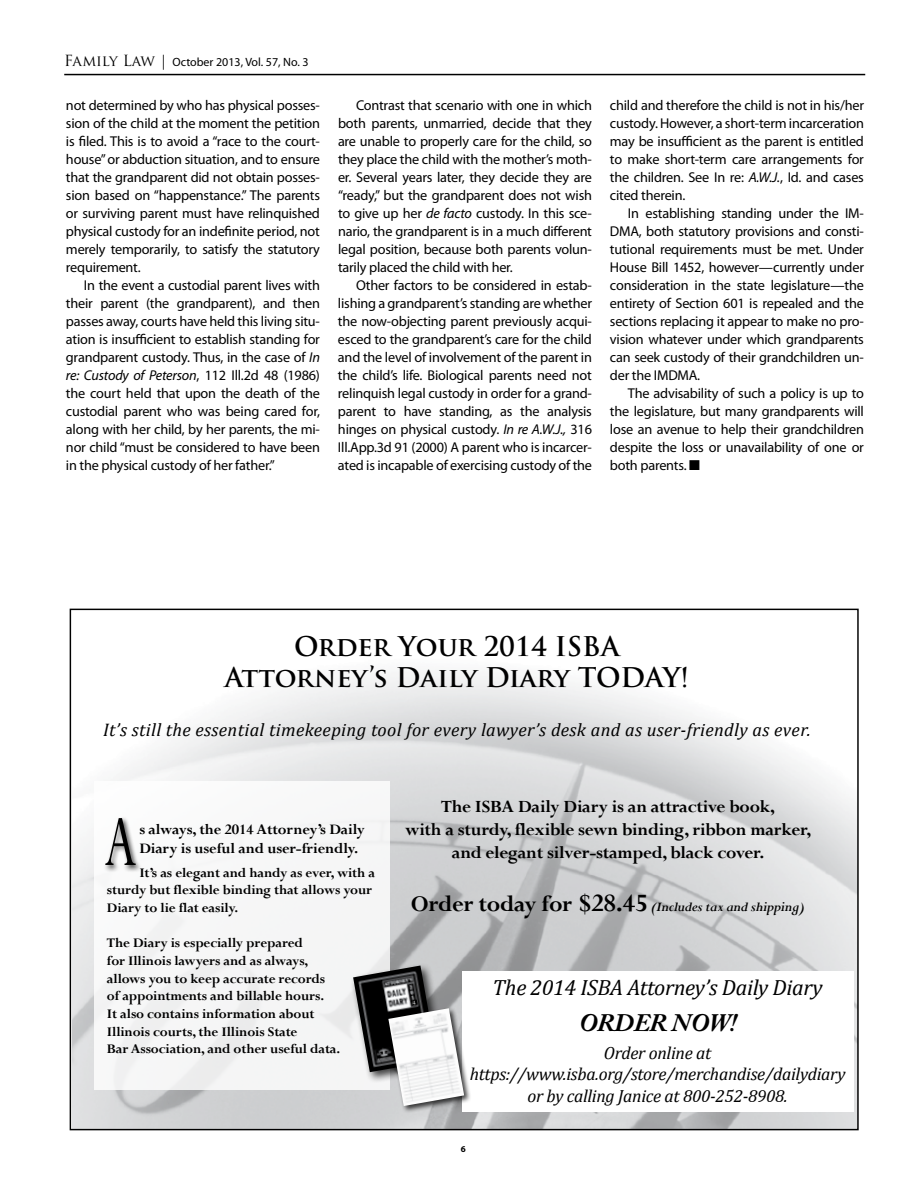
<style>
.page{position:relative;width:918px;height:1188px;background:#fff}
.page>*{position:absolute;margin:0;border:0;box-sizing:border-box;transform-origin:0 0}
.t1{font:81px "Perpetua";color:#000;scale:.68 1}
.t2{font:700 26.55px/31.8px "Trajan Pro";color:#000;text-align:center}
.t3{font:italic 700 25.05px "Adobe Caslon Pro";letter-spacing:-.02em;color:#000}
.t4{font:italic 22.05px "Cambria";letter-spacing:-.015em;color:#000}
.t5{font:700 19.2px/23px "Perpetua";letter-spacing:-.015em;color:#000;text-align:center}
.t6{font:italic 18.3px "Cambria";letter-spacing:.02em;color:#000}
.t7{font:italic 17.7px/21.1px "Cambria";letter-spacing:-.015em;color:#000;text-align:center}
.t8{font:700 16.2px/19.4px "Perpetua";letter-spacing:-.01em;color:#000}
.t9{font:700 14.7px/17.7px "Perpetua";letter-spacing:-.01em;color:#000}
.t10{font:italic 700 14.7px "Perpetua";letter-spacing:-.015em;color:#000}
.t11{font:14.25px/18px "Myriad Pro";letter-spacing:-.015em;color:#000;text-align:justify}
.t12{font:12px "Myriad Pro";color:#000}
.t13{font:700 9px "Myriad Pro";color:#000}
.s1{font-family:"Trajan Pro";font-size:15px}
.s2{font-style:italic}
.s3{font-style:normal;font-size:25.05px}
.s4{font-style:normal;font-size:27.9px}
</style>
<div class="page">
<hr style="left:64px;top:74px;width:801px;height:1px;background:#000">
<img style="left:72px;top:672px;width:785px;height:456px">
<div style="left:462px;top:971px;width:391px;height:140px;background:#fff"></div>
<div style="left:94px;top:782px;width:296px;height:308px;background:#f6f6f6"></div>
<div style="left:103px;top:816px;width:40px;height:57px;background:#000;opacity:.75"></div>
<div style="left:350px;top:962px;width:99px;height:122px;background:#000;opacity:.75"></div>
<img style="left:353px;top:966px;width:84px;height:106px">
<div style="left:386px;top:1006px;width:86px;height:107px;background:#000;opacity:.75"></div>
<img style="left:388px;top:1008px;width:76px;height:98px">
<svg style="left:412px;top:1000px;width:6px;height:5px"></svg>
<p class="t12" style="left:64px;top:54px;width:246px"><span class="s1">Family Law |</span> October 2013, Vol. 57, No. 3</p>
<p class="t11" style="left:66px;top:96px;width:256px">not determined by who has physical posses&shy;sion of the child at the moment the petition is filed. This is to avoid a “race to the court&shy;house” or abduction situation, and to ensure that the grandparent did not obtain posses&shy;sion based on “happenstance.” The parents or surviving parent must have relinquished physical custody for an indefinite period, not merely temporarily, to satisfy the statutory requirement.</p>
<p class="t11" style="left:66px;top:276px;width:256px;text-indent:18px">In the event a custodial parent lives with their parent (the grandparent), and then passes away, courts have held this living situ&shy;ation is insufficient to establish standing for grandparent custody. Thus, in the case of <span class="s2">In re: Custody of Peterson</span>, 112 Ill.2d 48 (1986) the court held that upon the death of the custodial parent who was being cared for, along with her child, by her parents, the mi&shy;nor child “must be considered to have been in the physical custody of her father.”</p>
<p class="t11" style="left:338px;top:96px;width:256px;text-indent:18px">Contrast that scenario with one in which both parents, unmarried, decide that they are unable to properly care for the child, so they place the child with the mother’s moth&shy;er. Several years later, they decide they are “ready,” but the grandparent does not wish to give up her <span class="s2">de facto</span> custody. In this sce&shy;nario, the grandparent is in a much different legal position, because both parents volun&shy;tarily placed the child with her.</p>
<p class="t11" style="left:338px;top:276px;width:256px;text-indent:18px">Other factors to be considered in estab&shy;lishing a grandparent’s standing are whether the now-objecting parent previously acqui&shy;esced to the grandparent’s care for the child and the level of involvement of the parent in the child’s life. Biological parents need not relinquish legal custody in order for a grand&shy;parent to have standing, as the analysis hinges on physical custody. <span class="s2">In re A.W.J.,</span> 316<br>Ill.App.3d 91 (2000) A parent who is incarcer&shy;ated is incapable of exercising custody of the</p>
<p class="t11" style="left:610px;top:96px;width:256px">child and therefore the child is not in his/her custody. However, a short-term incarceration may be insufficient as the parent is entitled to make short-term care arrangements for the children. See In re: <span class="s2">A.W.J.</span>, Id. and cases cited therein.</p>
<p class="t11" style="left:610px;top:204px;width:256px;text-indent:18px">In establishing standing under the IM-DMA, both statutory provisions and consti&shy;tutional requirements must be met. Under House Bill 1452, however—currently under consideration in the state legislature—the entirety of Section 601 is repealed and the sections replacing it appear to make no pro&shy;vision whatever under which grandparents can seek custody of their grandchildren un&shy;der the IMDMA.</p>
<p class="t11" style="left:610px;top:384px;width:256px;text-indent:18px">The advisability of such a policy is up to the legislature, but many grandparents will lose an avenue to help their grandchildren despite the loss or unavailability of one or both parents. ■</p>
<h2 class="t2" style="left:225px;top:630px;width:466px">Order Your 2014 ISBA<br>Attorney’s Daily Diary TODAY!</h2>
<p class="t6" style="left:103px;top:717px;width:709px">It’s still the essential timekeeping tool for every lawyer’s desk and as user-friendly as ever.</p>
<h1 class="t1" style="left:104px;top:791px;width:50px">A</h1>
<p class="t8" style="left:139px;top:819px;width:227px">s always, the 2014 Attorney’s Daily<br>Diary is useful and user-friendly.</p>
<p class="t9" style="left:107px;top:863px;width:270px;text-indent:32px">It’s as elegant and handy as ever, with a sturdy but flexible binding that allows your<br>Diary to lie flat easily.</p>
<p class="t9" style="left:107px;top:934px;width:235px">The Diary is especially prepared<br>for Illinois lawyers and as always, allows you to keep accurate records of appointments and billable hours.<br>It also contains information about Illinois courts, the Illinois State<br>Bar Association, and other useful data.</p>
<h3 class="t5" style="left:405px;top:794px;width:408px">The ISBA Daily Diary is an attractive book,<br>with a sturdy, flexible sewn binding, ribbon marker, and elegant silver-stamped, black cover.</h3>
<p class="t10" style="left:411px;top:897px;width:396px"><span class="s3">Order today for</span> <span class="s4">$28.45</span> (Includes tax and shipping)</p>
<h3 class="t4" style="left:493px;top:972px;width:331px">The 2014 ISBA Attorney’s Daily Diary</h3>
<h3 class="t3" style="left:579px;top:1007px;width:159px">ORDER NOW!</h3>
<p class="t7" style="left:470px;top:1042px;width:377px">Order online at https://www.isba.org/store/merchandise/dailydiary or by calling Janice at 800-252-8908.</p>
<p class="t13" style="left:461px;top:1143px;width:6px">6</p>
</div>
